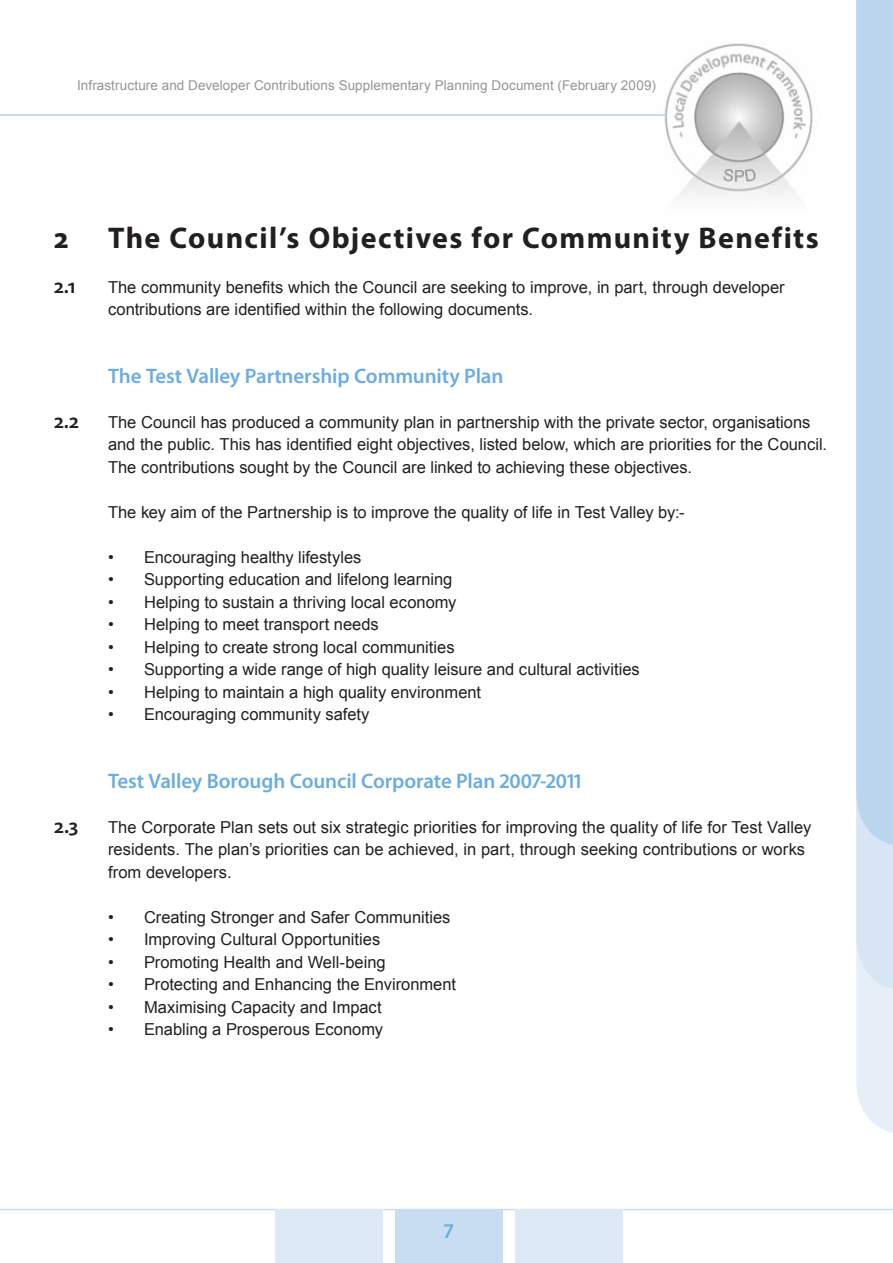
<style>
.page{position:relative;width:893px;height:1263px;background:#fff}
.page>*{position:absolute;margin:0;border:0;box-sizing:border-box;transform-origin:0 0}
.t1{font:700 30px "Myriad Pro";letter-spacing:.045em;color:#231f20}
.t2{font:600 21px "Myriad Pro";letter-spacing:-.005em;color:#6caddf}
.t3{font:600 21px "Myriad Pro";color:#231f20}
.t4{font:16.5px/22.5px "Arial";color:#231f20}
.t5{font:13.5px "Arial";letter-spacing:.005em;color:#939598}
</style>
<div class="page">
<svg style="left:0;top:1209px;width:893px;height:54px"></svg>
<img style="left:664px;top:43px;width:149px;height:156px">
<div style="left:396px;top:1209px;width:107px;height:54px;background:#c9ddf2"></div>
<svg style="left:856px;top:0;width:37px;height:1133px;background:#c5daf1"></svg>
<hr style="left:0;top:114px;width:666px;height:2px;background:#b4d0ed">
<div style="left:516px;top:1209px;width:107px;height:54px;background:#dee9f7"></div>
<div style="left:276px;top:1209px;width:107px;height:54px;background:#dee9f7"></div>
<p class="t5" style="left:77px;top:76px;width:580px">Infrastructure and Developer Contributions Supplementary Planning Document (February 2009)</p>
<h1 class="t1" style="left:54px;top:218px;width:16px">2</h1>
<h1 class="t1" style="left:108px;top:218px;width:712px">The Council’s Objectives for Community Benefits</h1>
<p class="t3" style="left:54px;top:272px;width:23px">2.1</p>
<p class="t4" style="left:108px;top:276px;width:678px">The community benefits which the Council are seeking to improve, in part, through developer contributions are identified within the following documents.</p>
<p class="t2" style="left:108px;top:362px;width:397px">The Test Valley Partnership Community Plan</p>
<p class="t3" style="left:54px;top:407px;width:26px">2.2</p>
<p class="t4" style="left:108px;top:411px;width:721px">The Council has produced a community plan in partnership with the private sector, organisations and the public. This has identified eight objectives, listed below, which are priorities for the Council.<br>The contributions sought by the Council are linked to achieving these objectives.</p>
<p class="t4" style="left:108px;top:501px;width:578px">The key aim of the Partnership is to improve the quality of life in Test Valley by:-</p>
<p class="t4" style="left:108px;top:546px;width:255px">• Encouraging healthy lifestyles</p>
<p class="t4" style="left:108px;top:568px;width:346px">• Supporting education and lifelong learning</p>
<p class="t4" style="left:108px;top:591px;width:350px">• Helping to sustain a thriving local economy</p>
<p class="t4" style="left:108px;top:613px;width:272px">• Helping to meet transport needs</p>
<p class="t4" style="left:108px;top:636px;width:348px">• Helping to create strong local communities</p>
<p class="t4" style="left:108px;top:658px;width:533px">• Supporting a wide range of high quality leisure and cultural activities</p>
<p class="t4" style="left:108px;top:681px;width:375px">• Helping to maintain a high quality environment</p>
<p class="t4" style="left:108px;top:703px;width:263px">• Encouraging community safety</p>
<p class="t2" style="left:108px;top:767px;width:475px">Test Valley Borough Council Corporate Plan 2007-2011</p>
<p class="t3" style="left:54px;top:812px;width:26px">2.3</p>
<p class="t4" style="left:108px;top:816px;width:705px">The Corporate Plan sets out six strategic priorities for improving the quality of life for Test Valley residents. The plan’s priorities can be achieved, in part, through seeking contributions or works from developers.</p>
<p class="t4" style="left:108px;top:906px;width:344px">• Creating Stronger and Safer Communities</p>
<p class="t4" style="left:108px;top:928px;width:274px">• Improving Cultural Opportunities</p>
<p class="t4" style="left:108px;top:951px;width:279px">• Promoting Health and Well-being</p>
<p class="t4" style="left:108px;top:973px;width:349px">• Protecting and Enhancing the Environment</p>
<p class="t4" style="left:108px;top:996px;width:275px">• Maximising Capacity and Impact</p>
<p class="t4" style="left:108px;top:1018px;width:277px">• Enabling a Prosperous Economy</p>
<p class="t2" style="left:444px;top:1217px;width:11px">7</p>
</div>
